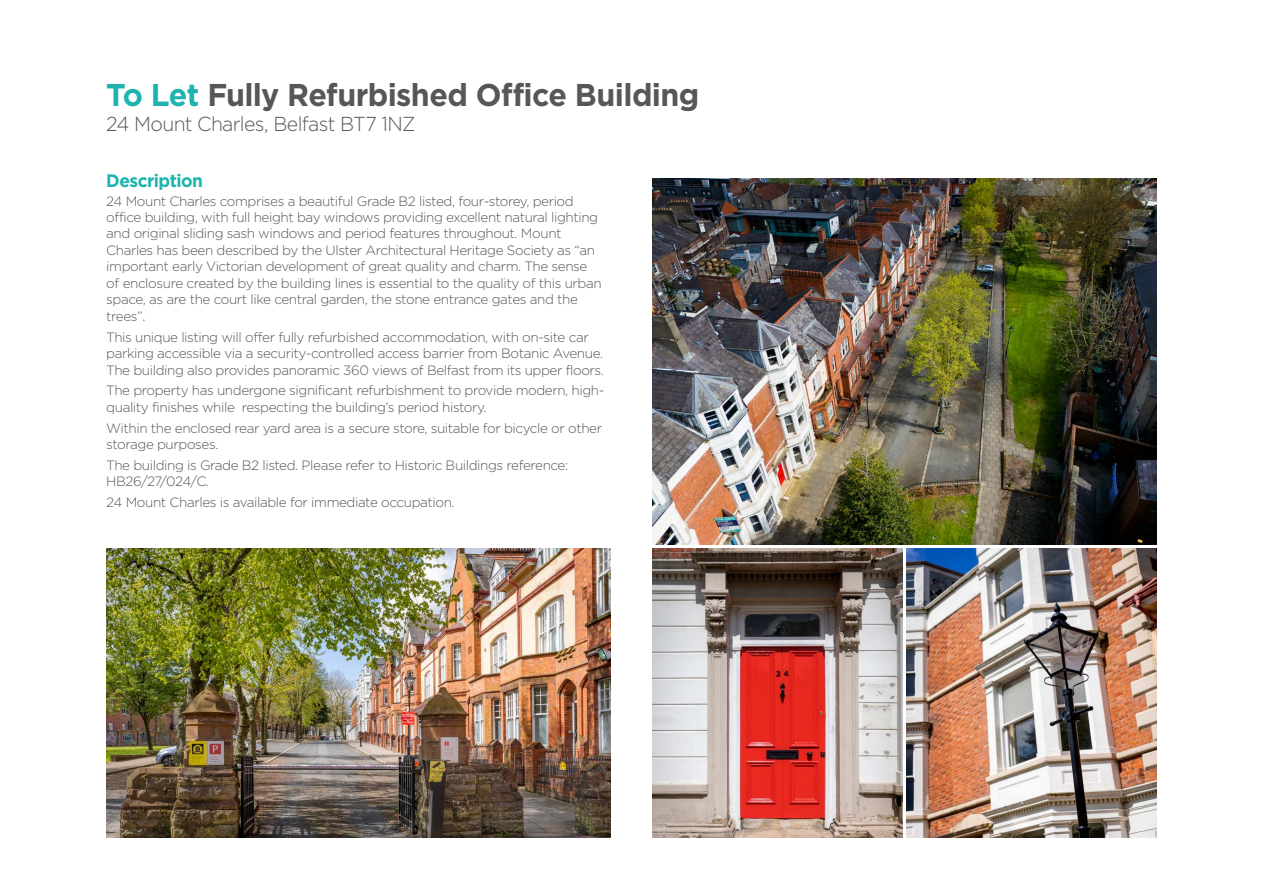
<style>
.page{position:relative;width:1263px;height:893px;background:#fff}
.page>*{position:absolute;margin:0;border:0;box-sizing:border-box;transform-origin:0 0}
.t1{font:700 31.5px "Gotham";letter-spacing:-.02em;color:#575756;scale:.96 1}
.t2{font:300 20.25px "Gotham";letter-spacing:-.035em;color:#575756}
.t3{font:700 18px "Gotham";letter-spacing:-.03em;color:#1db3ae;scale:.96 1}
.t4{font:300 13.5px/16.5px "Gotham";letter-spacing:-.03em;color:#575756}
.s1{color:#1db3ae}
</style>
<div class="page">
<img style="left:653px;top:179px;width:504px;height:365px">
<img style="left:653px;top:549px;width:249px;height:289px">
<img style="left:106px;top:549px;width:504px;height:289px">
<img style="left:907px;top:549px;width:250px;height:289px">
<h1 class="t1" style="left:106px;top:77px;width:619px"><span class="s1">To Let</span> Fully Refurbished Office Building</h1>
<h2 class="t2" style="left:106px;top:113px;width:311px">24 Mount Charles, Belfast BT7 1NZ</h2>
<h3 class="t3" style="left:106px;top:170px;width:102px">Description</h3>
<p class="t4" style="left:106px;top:192px;width:497px">24 Mount Charles comprises a beautiful Grade B2 listed, four-storey, period office building, with full height bay windows providing excellent natural lighting and original sliding sash windows and period features throughout. Mount Charles has been described by the Ulster Architectural Heritage Society as “an important early Victorian development of great quality and charm. The sense of enclosure created by the building lines is essential to the quality of this urban space, as are the court like central garden, the stone entrance gates and the trees”.</p>
<p class="t4" style="left:106px;top:329px;width:499px">This unique listing will offer fully refurbished accommodation, with on-site car parking accessible via a security-controlled access barrier from Botanic Avenue.<br>The building also provides panoramic 360 views of Belfast from its upper floors.</p>
<p class="t4" style="left:106px;top:382px;width:499px">The property has undergone significant refurbishment to provide modern, high&shy;quality finishes while respecting the building’s period history.</p>
<p class="t4" style="left:106px;top:420px;width:497px">Within the enclosed rear yard area is a secure store, suitable for bicycle or other storage purposes.</p>
<p class="t4" style="left:106px;top:457px;width:464px">The building is Grade B2 listed. Please refer to Historic Buildings reference:<br>HB26/27/024/C.</p>
<p class="t4" style="left:106px;top:494px;width:350px">24 Mount Charles is available for immediate occupation.</p>
</div>
